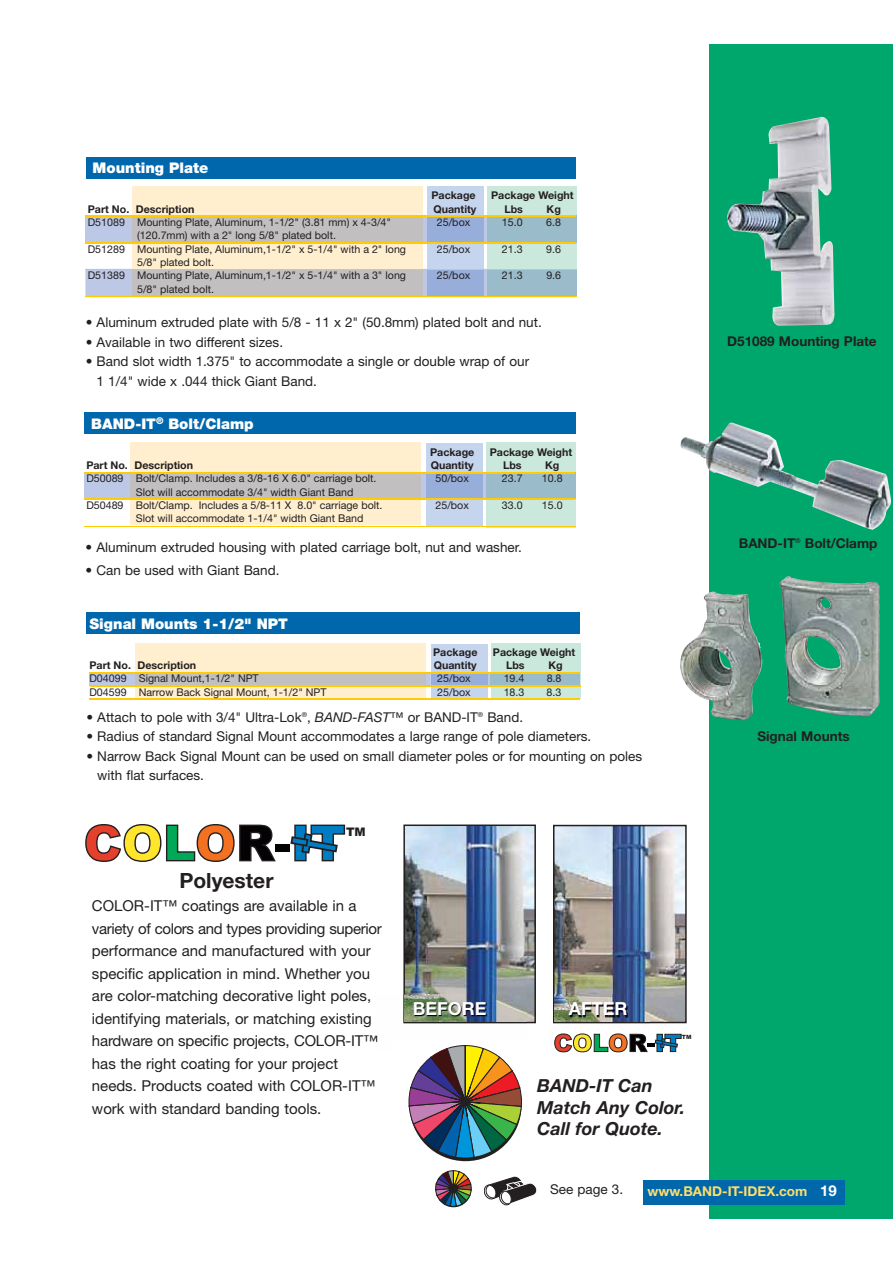
<style>
.page{position:relative;width:893px;height:1263px;background:#fff}
.page>*{position:absolute;margin:0;border:0;box-sizing:border-box;transform-origin:0 0}
.t1{font:700 21px "Helvetica Neue";color:#231f20}
.t2{font:italic 700 18px/21.6px "Helvetica Neue";color:#231f20}
.t3{font:700 18px "Helvetica Neue";color:#fff}
.t4{font:15px/22.5px "Helvetica Neue";color:#231f20}
.t5{font:900 14.7px "Helvetica Neue";color:#fff}
.t6{font:13.5px/19.5px "Helvetica Neue";color:#231f20}
.t7{font:700 13.5px "Helvetica Neue";color:#231f20}
.t8{font:700 13.5px "Helvetica Neue";color:#ffdf69}
.t9{font:900 11.85px "Arial";color:#231f20}
.t10{font:10.65px/13.4px "Helvetica Neue";color:#231f20}
.t11{font:700 10.65px "Helvetica Neue";color:#231f20}
.t12{font:900 5.85px "Arial";color:#231f20}
.s1{font-style:italic}
.s2{font-size:15px;color:#fff}
</style>
<div class="page">
<div style="left:710px;top:44px;width:183px;height:1175px;background:#00a76d"></div>
<div style="left:487px;top:186px;width:90px;height:110px;background:#cbe8dd"></div>
<div style="left:427px;top:186px;width:57px;height:110px;background:#c6d5ee"></div>
<div style="left:132px;top:186px;width:290px;height:110px;background:#ffefcf"></div>
<svg style="left:422px;top:216px;width:65px;height:26px"></svg>
<div style="left:487px;top:216px;width:89px;height:27px;background:#9abbca"></div>
<div style="left:427px;top:216px;width:57px;height:27px;background:#98aeda"></div>
<div style="left:85px;top:216px;width:47px;height:27px;background:#bcc8e6"></div>
<div style="left:132px;top:216px;width:290px;height:27px;background:#c1bfbf"></div>
<hr style="left:85px;top:215px;width:491px;height:1px;background:#ffcb04">
<svg style="left:85px;top:270px;width:491px;height:27px"></svg>
<div style="left:487px;top:269px;width:89px;height:27px;background:#9abbca"></div>
<div style="left:427px;top:269px;width:57px;height:27px;background:#98aeda"></div>
<div style="left:132px;top:269px;width:290px;height:27px;background:#c1bfbf"></div>
<hr style="left:85px;top:242px;width:491px;height:2px;background:#ffcb04">
<div style="left:86px;top:157px;width:490px;height:22px;background:#0067ac"></div>
<hr style="left:85px;top:269px;width:491px;height:1px;background:#ffcb04">
<hr style="left:85px;top:297px;width:491px;height:1px;background:#ffcb04">
<img style="left:727px;top:117px;width:107px;height:209px">
<img style="left:680px;top:423px;width:211px;height:107px">
<div style="left:486px;top:443px;width:89px;height:85px;background:#cbe8dd"></div>
<div style="left:426px;top:443px;width:57px;height:83px;background:#c6d5ee"></div>
<div style="left:131px;top:443px;width:290px;height:82px;background:#ffefcf"></div>
<hr style="left:84px;top:526px;width:492px;height:1px;background:#ffcb04">
<svg style="left:421px;top:473px;width:65px;height:25px"></svg>
<div style="left:486px;top:472px;width:89px;height:27px;background:#9abbca"></div>
<div style="left:426px;top:472px;width:57px;height:27px;background:#98aeda"></div>
<div style="left:84px;top:472px;width:47px;height:27px;background:#bcc8e6"></div>
<div style="left:131px;top:472px;width:290px;height:27px;background:#c1bfbf"></div>
<hr style="left:84px;top:472px;width:490px;height:1px;background:#ffcb04">
<hr style="left:84px;top:498px;width:491px;height:1px;background:#ffcb04">
<div style="left:85px;top:412px;width:491px;height:22px;background:#0067ac"></div>
<div style="left:491px;top:644px;width:89px;height:55px;background:#cbe8dd"></div>
<div style="left:431px;top:644px;width:56px;height:55px;background:#c6d5ee"></div>
<div style="left:136px;top:644px;width:290px;height:55px;background:#ffefcf"></div>
<svg style="left:426px;top:673px;width:65px;height:12px"></svg>
<div style="left:491px;top:672px;width:89px;height:13px;background:#9abbca"></div>
<div style="left:431px;top:672px;width:56px;height:13px;background:#98aeda"></div>
<div style="left:89px;top:672px;width:47px;height:13px;background:#bcc8e6"></div>
<div style="left:136px;top:672px;width:290px;height:13px;background:#c1bfbf"></div>
<hr style="left:89px;top:672px;width:490px;height:1px;background:#ffcb04">
<hr style="left:89px;top:698px;width:490px;height:1px;background:#ffcb04">
<div style="left:87px;top:612px;width:493px;height:22px;background:#0067ac"></div>
<hr style="left:90px;top:685px;width:490px;height:1px;background:#ffcb04">
<img style="left:680px;top:576px;width:200px;height:144px">
<div style="left:643px;top:1180px;width:202px;height:25px;background:#0067ab"></div>
<svg style="left:85px;top:824px;width:191px;height:38px"></svg>
<div style="left:275px;top:844px;width:15px;height:8px;background:#040204"></div>
<svg style="left:290px;top:824px;width:56px;height:38px"></svg>
<img style="left:556px;top:828px;width:128px;height:192px">
<div style="left:553px;top:825px;width:134px;height:198px;border:2px solid #231f20"></div>
<img style="left:554px;top:1022px;width:96px;height:1px">
<img style="left:554px;top:995px;width:96px;height:27px">
<svg style="left:554px;top:1033px;width:128px;height:20px"></svg>
<img style="left:406px;top:824px;width:131px;height:384px">
<h3 class="t5" style="left:93px;top:162px;width:117px">Mounting Plate</h3>
<p class="t11" style="left:431px;top:192px;width:46px">Package</p>
<p class="t11" style="left:491px;top:192px;width:84px">Package Weight</p>
<p class="t11" style="left:88px;top:205px;width:108px">Part No. Description</p>
<p class="t11" style="left:433px;top:205px;width:44px">Quantity</p>
<p class="t11" style="left:504px;top:205px;width:20px">Lbs</p>
<p class="t11" style="left:547px;top:205px;width:16px">Kg</p>
<p class="t10" style="left:88px;top:217px;width:305px">D51089 Mounting Plate, Aluminum, 1-1/2" (3.81 mm) x 4-3/4"</p>
<p class="t10" style="left:437px;top:217px;width:35px">25/box</p>
<p class="t10" style="left:502px;top:217px;width:22px">15.0</p>
<p class="t10" style="left:546px;top:217px;width:16px">6.8</p>
<p class="t10" style="left:88px;top:230px;width:320px;text-indent:49px">(120.7mm) with a 2" long 5/8" plated bolt.<br>D51289 Mounting Plate, Aluminum,1-1/2" x 5-1/4" with a 2" long</p>
<p class="t10" style="left:437px;top:243px;width:35px">25/box</p>
<p class="t10" style="left:502px;top:243px;width:22px">21.3</p>
<p class="t10" style="left:546px;top:243px;width:16px">9.6</p>
<p class="t10" style="left:88px;top:257px;width:320px;text-indent:49px">5/8" plated bolt.<br>D51389 Mounting Plate, Aluminum,1-1/2" x 5-1/4" with a 3" long</p>
<p class="t10" style="left:437px;top:270px;width:35px">25/box</p>
<p class="t10" style="left:502px;top:270px;width:22px">21.3</p>
<p class="t10" style="left:546px;top:270px;width:16px">9.6</p>
<p class="t10" style="left:137px;top:283px;width:78px">5/8" plated bolt.</p>
<p class="t6" style="left:86px;top:314px;width:458px">• Aluminum extruded plate with 5/8 - 11 x 2" (50.8mm) plated bolt and nut.</p>
<p class="t6" style="left:86px;top:334px;width:199px">• Available in two different sizes.</p>
<p class="t6" style="left:97px;top:353px;width:434px;text-indent:-11px">• Band slot width 1.375" to accommodate a single or double wrap of our<br>1 1/4" wide x .044 thick Giant Band.</p>
<h3 class="t5" style="left:91px;top:418px;width:164px">BAND-IT<sup>®</sup> Bolt/Clamp</h3>
<p class="t11" style="left:430px;top:448px;width:46px">Package</p>
<p class="t11" style="left:490px;top:448px;width:84px">Package Weight</p>
<p class="t11" style="left:86px;top:461px;width:108px">Part No. Description</p>
<p class="t11" style="left:431px;top:461px;width:44px">Quantity</p>
<p class="t11" style="left:503px;top:461px;width:20px">Lbs</p>
<p class="t11" style="left:545px;top:461px;width:16px">Kg</p>
<p class="t10" style="left:86px;top:473px;width:292px">D50089 Bolt/Clamp. Includes a 3/8-16 X 6.0" carriage bolt.</p>
<p class="t10" style="left:435px;top:473px;width:35px">50/box</p>
<p class="t10" style="left:502px;top:473px;width:22px">23.7</p>
<p class="t10" style="left:542px;top:473px;width:22px">10.8</p>
<p class="t10" style="left:86px;top:486px;width:298px;text-indent:49px">Slot will accommodate 3/4" width Giant Band<br>D50489 Bolt/Clamp. Includes a 5/8-11 X 8.0" carriage bolt.</p>
<p class="t10" style="left:435px;top:500px;width:35px">25/box</p>
<p class="t10" style="left:502px;top:500px;width:22px">33.0</p>
<p class="t10" style="left:542px;top:500px;width:22px">15.0</p>
<p class="t10" style="left:136px;top:513px;width:229px">Slot will accommodate 1-1/4" width Giant Band</p>
<p class="t6" style="left:86px;top:539px;width:438px">• Aluminum extruded housing with plated carriage bolt, nut and washer.</p>
<p class="t6" style="left:86px;top:561px;width:195px">• Can be used with Giant Band.</p>
<h3 class="t5" style="left:89px;top:618px;width:200px">Signal Mounts 1-1/2" NPT</h3>
<p class="t11" style="left:433px;top:648px;width:46px">Package</p>
<p class="t11" style="left:493px;top:648px;width:84px">Package Weight</p>
<p class="t11" style="left:89px;top:661px;width:108px">Part No. Description</p>
<p class="t11" style="left:434px;top:661px;width:44px">Quantity</p>
<p class="t11" style="left:506px;top:661px;width:20px">Lbs</p>
<p class="t11" style="left:548px;top:661px;width:16px">Kg</p>
<p class="t10" style="left:89px;top:673px;width:171px">D04099 Signal Mount,1-1/2" NPT</p>
<p class="t10" style="left:437px;top:673px;width:35px">25/box</p>
<p class="t10" style="left:504px;top:673px;width:22px">19.4</p>
<p class="t10" style="left:547px;top:673px;width:16px">8.8</p>
<p class="t10" style="left:89px;top:686px;width:239px">D04599 Narrow Back Signal Mount, 1-1/2" NPT</p>
<p class="t10" style="left:437px;top:686px;width:35px">25/box</p>
<p class="t10" style="left:504px;top:686px;width:22px">18.3</p>
<p class="t10" style="left:547px;top:686px;width:16px">8.3</p>
<p class="t6" style="left:86px;top:708px;width:438px">• Attach to pole with 3/4" Ultra-Lok<sup>®</sup>, <span class="s1">BAND-FAST</span>™ or BAND-IT<sup>®</sup> Band.</p>
<p class="t6" style="left:86px;top:728px;width:506px">• Radius of standard Signal Mount accommodates a large range of pole diameters.</p>
<p class="t6" style="left:97px;top:747px;width:546px;text-indent:-11px">• Narrow Back Signal Mount can be used on small diameter poles or for mounting on poles with flat surfaces.</p>
<h1 class="t1" style="left:179px;top:873px;width:96px">Polyester</h1>
<p class="t9" style="left:346px;top:825px;width:21px">TM</p>
<p class="t4" style="left:92px;top:896px;width:291px">COLOR-IT™ coatings are available in a variety of colors and types providing superior performance and manufactured with your specific application in mind. Whether you are color-matching decorative light poles, identifying materials, or matching existing hardware on specific projects, COLOR-IT™ has the right coating for your project needs. Products coated with COLOR-IT™ work with standard banding tools.</p>
<h2 class="t3" style="left:413px;top:1002px;width:75px">BEFORE</h2>
<h2 class="t3" style="left:569px;top:1002px;width:60px">AFTER</h2>
<p class="t12" style="left:682px;top:1034px;width:11px">TM</p>
<h2 class="t2" style="left:537px;top:1076px;width:149px">BAND-IT Can<br>Match Any Color.<br>Call for Quote.</h2>
<p class="t7" style="left:727px;top:336px;width:151px">D51089 Mounting Plate</p>
<p class="t7" style="left:739px;top:538px;width:140px">BAND-IT<sup>®</sup> Bolt/Clamp</p>
<p class="t7" style="left:757px;top:732px;width:94px">Signal Mounts</p>
<p class="t6" style="left:550px;top:1181px;width:74px">See page 3.</p>
<p class="t8" style="left:647px;top:1187px;width:191px">www.BAND-IT-IDEX.com <span class="s2">19</span></p>
</div>
